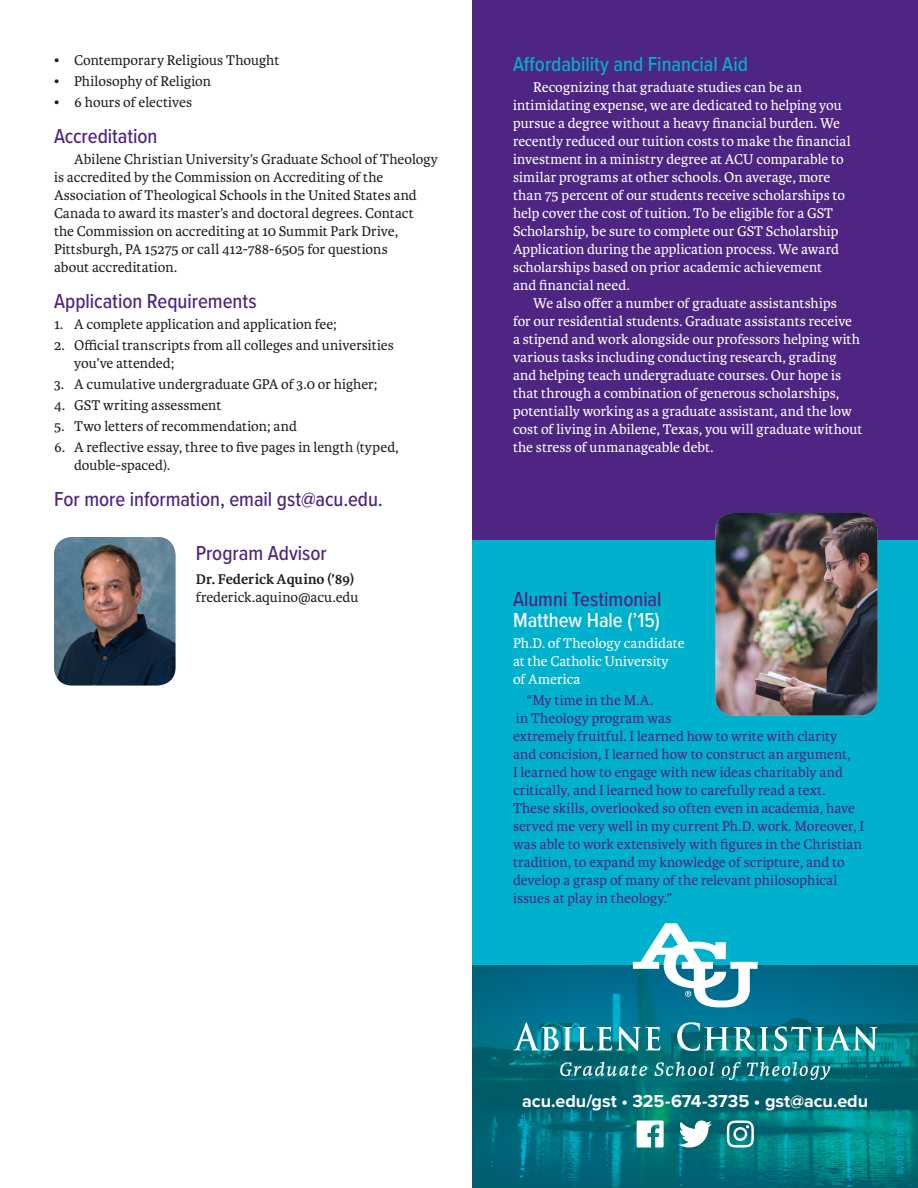
<style>
.page{position:relative;width:918px;height:1188px;background:#fff}
.page>*{position:absolute;margin:0;border:0;box-sizing:border-box;transform-origin:0 0}
.t1{font:500 21px "Proxima Nova Cond";letter-spacing:-.005em;color:#4e2582}
.t2{font:500 21px "Proxima Nova Cond";letter-spacing:-.005em;color:#00b1cd}
.t3{font:500 21px "Proxima Nova Cond";color:#fff}
.t4{font:700 18px "Proxima Nova";letter-spacing:-.005em;color:#fff}
.t5{font:15px/18px "Karmina";color:#fff}
.t6{font:15px/18px "Karmina";color:#231f20}
.t7{font:15px/18px "Karmina";color:#4e2582}
.t8{font:700 15px "Karmina";color:#231f20}
.t9{font:9px "Proxima Nova";letter-spacing:.035em;color:#00b1cd}
</style>
<div class="page">
<svg style="left:472px;top:540px;width:446px;height:648px;background:#009bb2"></svg>
<div style="left:472px;top:0;width:446px;height:540px;background:#4e2582"></div>
<svg style="left:560px;top:1062px;width:87px;height:14px"></svg>
<svg style="left:654px;top:1062px;width:60px;height:14px"></svg>
<svg style="left:722px;top:1062px;width:19px;height:18px"></svg>
<svg style="left:747px;top:1062px;width:83px;height:18px"></svg>
<svg style="left:513px;top:1022px;width:147px;height:29px"></svg>
<svg style="left:677px;top:1022px;width:201px;height:29px"></svg>
<svg style="left:633px;top:923px;width:125px;height:84px"></svg>
<svg style="left:679px;top:1120px;width:33px;height:27px"></svg>
<svg style="left:637px;top:1120px;width:27px;height:28px"></svg>
<svg style="left:727px;top:1120px;width:27px;height:27px"></svg>
<img style="left:716px;top:513px;width:162px;height:203px">
<img style="left:54px;top:537px;width:122px;height:149px">
<p class="t6" style="left:54px;top:52px;width:227px">• Contemporary Religious Thought</p>
<p class="t6" style="left:54px;top:73px;width:159px">• Philosophy of Religion</p>
<p class="t6" style="left:54px;top:94px;width:140px">• 6 hours of electives</p>
<h1 class="t1" style="left:54px;top:124px;width:105px">Accreditation</h1>
<p class="t6" style="left:54px;top:151px;width:386px;text-indent:20px">Abilene Christian University’s Graduate School of Theology is accredited by the Commission on Accrediting of the Association of Theological Schools in the United States and Canada to award its master’s and doctoral degrees. Contact<br>the Commission on accrediting at 10 Summit Park Drive, Pittsburgh, PA 15275 or call 412-788-6505 for questions<br>about accreditation.</p>
<h1 class="t1" style="left:54px;top:289px;width:204px">Application Requirements</h1>
<p class="t6" style="left:54px;top:316px;width:284px">1. A complete application and application fee;</p>
<p class="t6" style="left:74px;top:337px;width:321px;text-indent:-20px">2. Official transcripts from all colleges and universities you’ve attended;</p>
<p class="t6" style="left:54px;top:376px;width:325px">3. A cumulative undergraduate GPA of 3.0 or higher;</p>
<p class="t6" style="left:54px;top:397px;width:169px">4. GST writing assessment</p>
<p class="t6" style="left:54px;top:418px;width:244px">5. Two letters of recommendation; and</p>
<p class="t6" style="left:74px;top:439px;width:326px;text-indent:-20px">6. A reflective essay, three to five pages in length (typed, double-spaced).</p>
<h1 class="t1" style="left:54px;top:487px;width:330px">For more information, email gst@acu.edu.</h1>
<h1 class="t1" style="left:196px;top:541px;width:133px">Program Advisor</h1>
<p class="t8" style="left:196px;top:571px;width:160px">Dr. Federick Aquino (’89)</p>
<p class="t6" style="left:196px;top:589px;width:164px">frederick.aquino@acu.edu</p>
<h1 class="t2" style="left:513px;top:51px;width:237px">Affordability and Financial Aid</h1>
<p class="t5" style="left:513px;top:78px;width:339px;text-indent:20px">Recognizing that graduate studies can be an intimidating expense, we are dedicated to helping you pursue a degree without a heavy financial burden. We recently reduced our tuition costs to make the financial investment in a ministry degree at ACU comparable to similar programs at other schools. On average, more than 75 percent of our students receive scholarships to help cover the cost of tuition. To be eligible for a GST Scholarship, be sure to complete our GST Scholarship Application during the application process. We award scholarships based on prior academic achievement<br>and financial need.</p>
<p class="t5" style="left:513px;top:294px;width:351px;text-indent:20px">We also offer a number of graduate assistantships<br>for our residential students. Graduate assistants receive a stipend and work alongside our professors helping with various tasks including conducting research, grading and helping teach undergraduate courses. Our hope is that through a combination of generous scholarships, potentially working as a graduate assistant, and the low cost of living in Abilene, Texas, you will graduate without the stress of unmanageable debt.</p>
<h1 class="t1" style="left:513px;top:586px;width:150px">Alumni Testimonial</h1>
<h1 class="t3" style="left:513px;top:607px;width:149px">Matthew Hale (’15)</h1>
<p class="t5" style="left:513px;top:634px;width:173px">Ph.D. of Theology candidate at the Catholic University of America</p>
<p class="t7" style="left:513px;top:691px;width:353px;text-indent:14px">“My time in the M.A.<br>in Theology program was<br>extremely fruitful. I learned how to write with clarity and concision, I learned how to construct an argument,<br>I learned how to engage with new ideas charitably and critically, and I learned how to carefully read a text.<br>These skills, overlooked so often even in academia, have served me very well in my current Ph.D. work. Moreover, I was able to work extensively with figures in the Christian tradition, to expand my knowledge of scripture, and to develop a grasp of many of the relevant philosophical issues at play in theology.”</p>
<p class="t4" style="left:522px;top:1090px;width:347px">acu.edu/gst • 325-674-3735 • gst@acu.edu</p>
<p class="t9" style="left:906px;top:1122px;width:54px;rotate:90deg">180188-0618</p>
</div>
